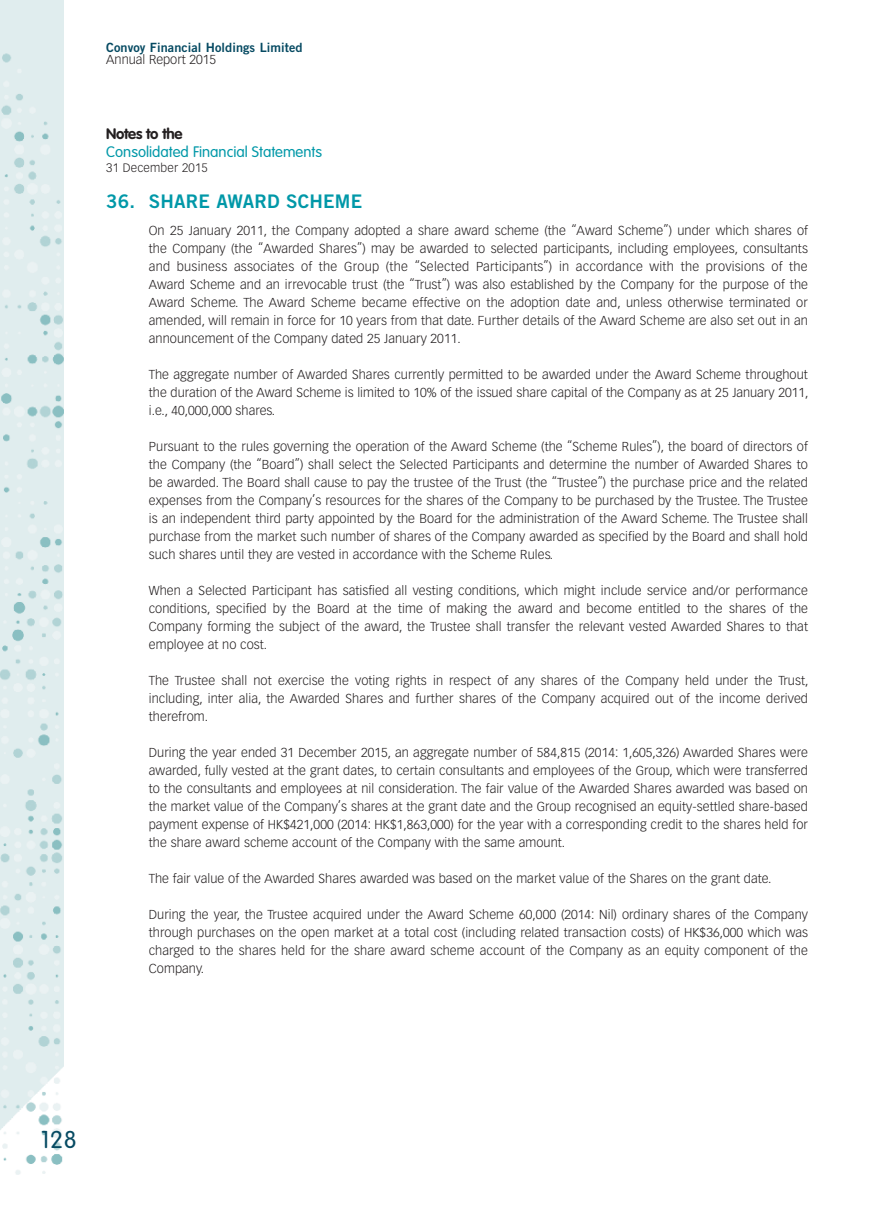
<style>
.page{position:relative;width:893px;height:1212px;background:#fff}
.page>*{position:absolute;margin:0;border:0;box-sizing:border-box;transform-origin:0 0}
.t1{font:300 24px "VAG Rounded Std";color:#064a62}
.Heading_1{font:18.75px "Trade Gothic LT Std Bd 2";letter-spacing:.01em;color:#0098a8}
.t2{font:300 15px "VAG Rounded Std";color:#0098a8}
.t3{font:700 15px "VAG Rounded Std";letter-spacing:-.025em;color:#231f20}
.Body_Text{font:300 12.75px/18px "Vectora LT Std";letter-spacing:.005em;color:#231f20;text-align:justify}
.t4{font:12.75px "Trade Gothic LT Std Bd 2";letter-spacing:.005em;color:#064a62}
.t5{font:300 12px "Vectora LT Std";letter-spacing:.015em;color:#231f20}
</style>
<div class="page">
<img style="left:0;top:0;width:64px;height:1175px">
<p class="t4" style="left:106px;top:40px;width:198px">Convoy Financial Holdings Limited</p>
<p class="Body_Text" style="left:106px;top:51px;width:111px">Annual Report 2015</p>
<p class="t3" style="left:106px;top:125px;width:78px">Notes to the</p>
<p class="t2" style="left:106px;top:143px;width:217px">Consolidated Financial Statements</p>
<p class="t5" style="left:106px;top:161px;width:103px">31 December 2015</p>
<p class="Heading_1" style="left:106px;top:190px;width:257px">36. SHARE AWARD SCHEME</p>
<p class="Body_Text" style="left:149px;top:221px;width:661px">On 25 January 2011, the Company adopted a share award scheme (the “Award Scheme”) under which shares of the Company (the “Awarded Shares”) may be awarded to selected participants, including employees, consultants and business associates of the Group (the “Selected Participants”) in accordance with the provisions of the Award Scheme and an irrevocable trust (the “Trust”) was also established by the Company for the purpose of the Award Scheme. The Award Scheme became effective on the adoption date and, unless otherwise terminated or amended, will remain in force for 10 years from that date. Further details of the Award Scheme are also set out in an announcement of the Company dated 25 January 2011.</p>
<p class="Body_Text" style="left:149px;top:365px;width:661px">The aggregate number of Awarded Shares currently permitted to be awarded under the Award Scheme throughout the duration of the Award Scheme is limited to 10% of the issued share capital of the Company as at 25 January 2011, i.e., 40,000,000 shares.</p>
<p class="Body_Text" style="left:149px;top:437px;width:661px">Pursuant to the rules governing the operation of the Award Scheme (the “Scheme Rules”), the board of directors of the Company (the “Board”) shall select the Selected Participants and determine the number of Awarded Shares to be awarded. The Board shall cause to pay the trustee of the Trust (the “Trustee”) the purchase price and the related expenses from the Company’s resources for the shares of the Company to be purchased by the Trustee. The Trustee is an independent third party appointed by the Board for the administration of the Award Scheme. The Trustee shall purchase from the market such number of shares of the Company awarded as specified by the Board and shall hold such shares until they are vested in accordance with the Scheme Rules.</p>
<p class="Body_Text" style="left:149px;top:581px;width:661px">When a Selected Participant has satisfied all vesting conditions, which might include service and/or performance conditions, specified by the Board at the time of making the award and become entitled to the shares of the Company forming the subject of the award, the Trustee shall transfer the relevant vested Awarded Shares to that employee at no cost.</p>
<p class="Body_Text" style="left:149px;top:671px;width:661px">The Trustee shall not exercise the voting rights in respect of any shares of the Company held under the Trust, including, inter alia, the Awarded Shares and further shares of the Company acquired out of the income derived therefrom.</p>
<p class="Body_Text" style="left:149px;top:743px;width:661px">During the year ended 31 December 2015, an aggregate number of 584,815 (2014: 1,605,326) Awarded Shares were awarded, fully vested at the grant dates, to certain consultants and employees of the Group, which were transferred to the consultants and employees at nil consideration. The fair value of the Awarded Shares awarded was based on the market value of the Company’s shares at the grant date and the Group recognised an equity-settled share-based payment expense of HK$421,000 (2014: HK$1,863,000) for the year with a corresponding credit to the shares held for the share award scheme account of the Company with the same amount.</p>
<p class="Body_Text" style="left:149px;top:869px;width:624px">The fair value of the Awarded Shares awarded was based on the market value of the Shares on the grant date.</p>
<p class="Body_Text" style="left:149px;top:905px;width:661px">During the year, the Trustee acquired under the Award Scheme 60,000 (2014: Nil) ordinary shares of the Company through purchases on the open market at a total cost (including related transaction costs) of HK$36,000 which was charged to the shares held for the share award scheme account of the Company as an equity component of the Company.</p>
<h1 class="t1" style="left:41px;top:1126px;width:37px">128</h1>
</div>
